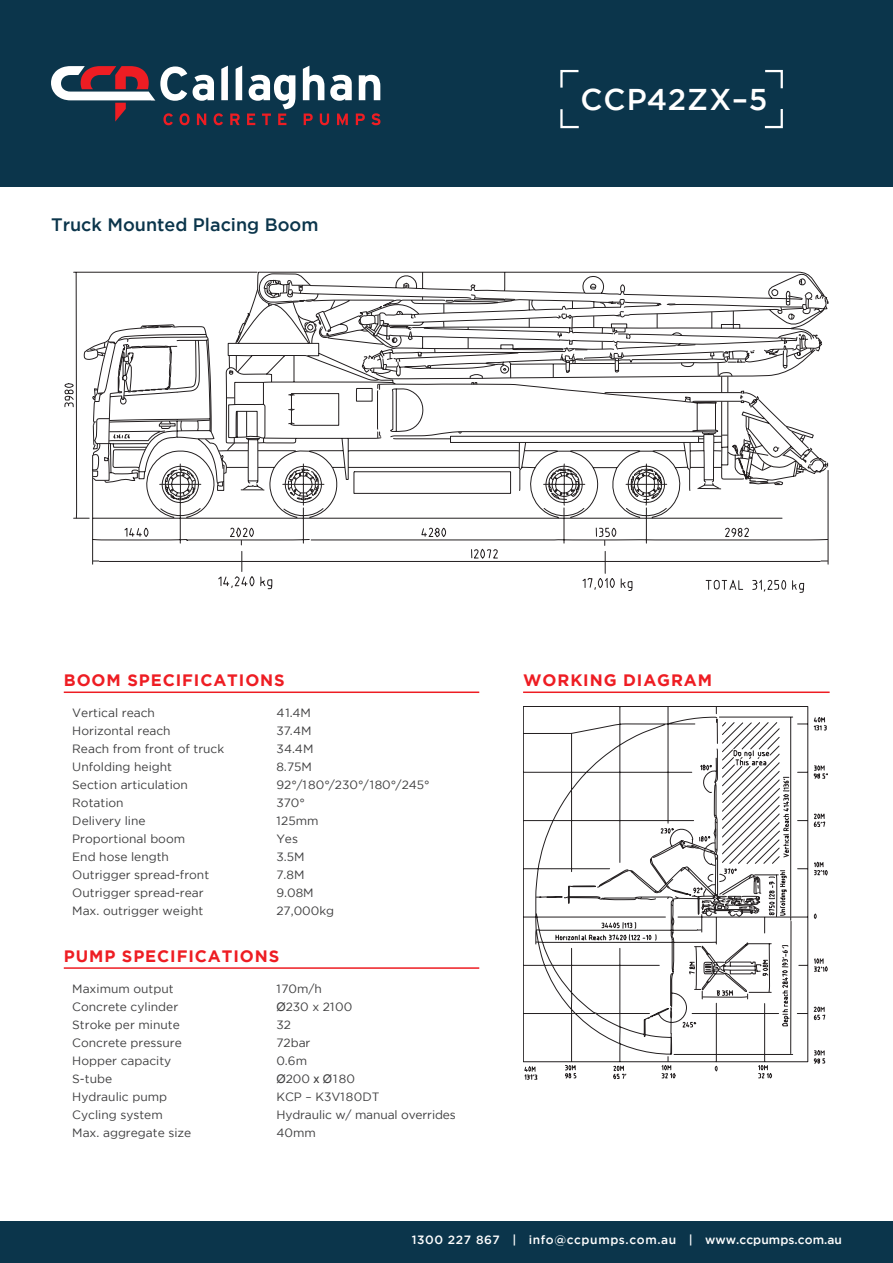
<style>
.page{position:relative;width:893px;height:1263px;background:#fff}
.page>*{position:absolute;margin:0;border:0;box-sizing:border-box;transform-origin:0 0}
.name_02{font:500 30px "Gotham";letter-spacing:.035em;color:#fff}
.sub_heading{font:500 18px "Gotham";color:#0b354b}
.heading{font:700 16.5px "Gotham";letter-spacing:.055em;color:#ee1d23}
.body_copy{font:12px "Gotham";color:#3e3e3f}
.t1{font:500 12px "Gotham";letter-spacing:.05em;color:#fff}
.s1{font-family:"Arial"}
</style>
<div class="page">
<div style="left:0;top:1221px;width:893px;height:42px;background:#0b354b"></div>
<div style="left:0;top:0;width:893px;height:187px;background:#0b354b"></div>
<svg style="left:303px;top:66px;width:21px;height:34px"></svg>
<svg style="left:330px;top:75px;width:22px;height:26px"></svg>
<svg style="left:359px;top:75px;width:21px;height:25px"></svg>
<svg style="left:304px;top:114px;width:9px;height:11px"></svg>
<svg style="left:320px;top:114px;width:9px;height:11px"></svg>
<svg style="left:337px;top:114px;width:11px;height:11px"></svg>
<svg style="left:356px;top:114px;width:9px;height:11px"></svg>
<svg style="left:371px;top:113px;width:9px;height:12px"></svg>
<svg style="left:51px;top:66px;width:244px;height:59px"></svg>
<hr style="left:523px;top:691px;width:307px;height:2px;background:#ee1d23">
<hr style="left:64px;top:691px;width:415px;height:2px;background:#ee1d23">
<hr style="left:64px;top:967px;width:415px;height:2px;background:#ee1d23">
<svg style="left:94px;top:279px;width:734px;height:313px"></svg>
<svg style="left:114px;top:316px;width:714px;height:274px"></svg>
<svg style="left:526px;top:720px;width:302px;height:358px"></svg>
<svg style="left:560px;top:69px;width:19px;height:19px"></svg>
<svg style="left:765px;top:69px;width:18px;height:20px"></svg>
<svg style="left:764px;top:109px;width:19px;height:20px"></svg>
<svg style="left:560px;top:109px;width:19px;height:20px"></svg>
<p class="sub_heading" style="left:51px;top:215px;width:269px">Truck Mounted Placing Boom</p>
<p class="name_02" style="left:580px;top:82px;width:189px">CCP42ZX–5</p>
<p class="heading" style="left:64px;top:671px;width:222px">BOOM SPECIFICATIONS</p>
<p class="heading" style="left:523px;top:671px;width:190px">WORKING DIAGRAM</p>
<p class="body_copy" style="left:72px;top:706px;width:84px">Vertical reach</p>
<p class="body_copy" style="left:276px;top:706px;width:36px">41.4M</p>
<p class="body_copy" style="left:72px;top:724px;width:100px">Horizontal reach</p>
<p class="body_copy" style="left:276px;top:724px;width:37px">37.4M</p>
<p class="body_copy" style="left:72px;top:742px;width:153px">Reach from front of truck</p>
<p class="body_copy" style="left:276px;top:742px;width:39px">34.4M</p>
<p class="body_copy" style="left:72px;top:760px;width:101px">Unfolding height</p>
<p class="body_copy" style="left:276px;top:760px;width:37px">8.75M</p>
<p class="body_copy" style="left:72px;top:778px;width:117px">Section articulation</p>
<p class="body_copy" style="left:276px;top:778px;width:155px">92°/180°/230°/180°/245°</p>
<p class="body_copy" style="left:72px;top:796px;width:53px">Rotation</p>
<p class="body_copy" style="left:276px;top:796px;width:30px">370°</p>
<p class="body_copy" style="left:72px;top:814px;width:75px">Delivery line</p>
<p class="body_copy" style="left:276px;top:814px;width:44px">125mm</p>
<p class="body_copy" style="left:72px;top:832px;width:114px">Proportional boom</p>
<p class="body_copy" style="left:276px;top:832px;width:23px">Yes</p>
<p class="body_copy" style="left:72px;top:850px;width:98px">End hose length</p>
<p class="body_copy" style="left:276px;top:850px;width:30px">3.5M</p>
<p class="body_copy" style="left:72px;top:868px;width:138px">Outrigger spread-front</p>
<p class="body_copy" style="left:276px;top:868px;width:30px">7.8M</p>
<p class="body_copy" style="left:72px;top:886px;width:133px">Outrigger spread-rear</p>
<p class="body_copy" style="left:276px;top:886px;width:39px">9.08M</p>
<p class="body_copy" style="left:72px;top:904px;width:133px">Max. outrigger weight</p>
<p class="body_copy" style="left:276px;top:904px;width:59px">27,000kg</p>
<p class="heading" style="left:64px;top:947px;width:217px">PUMP SPECIFICATIONS</p>
<p class="body_copy" style="left:72px;top:982px;width:103px">Maximum output</p>
<p class="body_copy" style="left:276px;top:982px;width:47px">170m/h</p>
<p class="body_copy" style="left:72px;top:1000px;width:107px">Concrete cylinder</p>
<p class="body_copy" style="left:276px;top:1000px;width:77px"><span class="s1">Ø</span>230 x 2100</p>
<p class="body_copy" style="left:72px;top:1018px;width:109px">Stroke per minute</p>
<p class="body_copy" style="left:276px;top:1018px;width:16px">32</p>
<p class="body_copy" style="left:72px;top:1036px;width:111px">Concrete pressure</p>
<p class="body_copy" style="left:276px;top:1036px;width:36px">72bar</p>
<p class="body_copy" style="left:72px;top:1054px;width:101px">Hopper capacity</p>
<p class="body_copy" style="left:276px;top:1054px;width:32px">0.6m</p>
<p class="body_copy" style="left:72px;top:1072px;width:41px">S-tube</p>
<p class="body_copy" style="left:276px;top:1072px;width:80px"><span class="s1">Ø</span>200 <span class="s1">x Ø</span>180</p>
<p class="body_copy" style="left:72px;top:1090px;width:96px">Hydraulic pump</p>
<p class="body_copy" style="left:276px;top:1090px;width:105px">KCP – K3V180DT</p>
<p class="body_copy" style="left:72px;top:1108px;width:92px">Cycling system</p>
<p class="body_copy" style="left:276px;top:1108px;width:181px">Hydraulic w/ manual overrides</p>
<p class="body_copy" style="left:72px;top:1126px;width:121px">Max. aggregate size</p>
<p class="body_copy" style="left:276px;top:1126px;width:41px">40mm</p>
<p class="t1" style="left:412px;top:1233px;width:432px">1300 227 867 | info@ccpumps.com.au | www.ccpumps.com.au</p>
</div>
